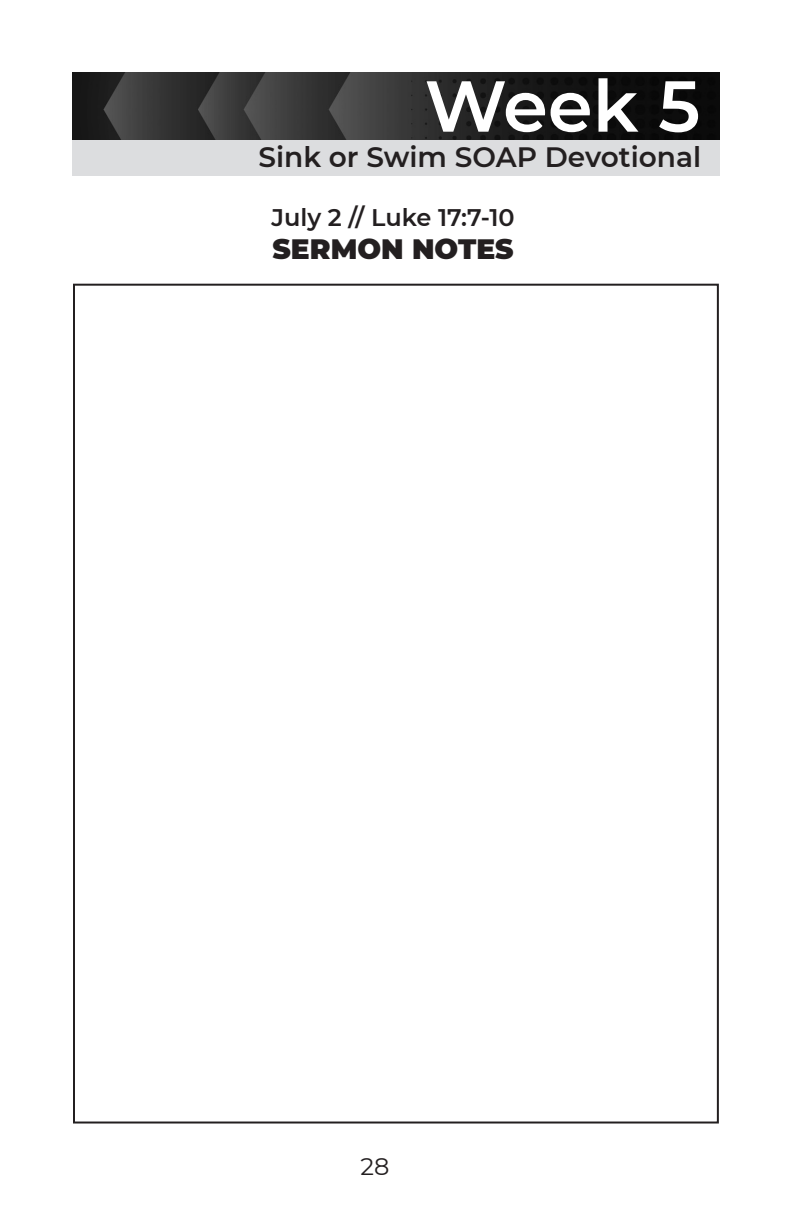
<style>
.page{position:relative;width:792px;height:1224px;background:#fff}
.page>*{position:absolute;margin:0;border:0;box-sizing:border-box;transform-origin:0 0}
.t1{font:600 72px "Montserrat";color:#fff}
.t2{font:600 28px "Montserrat";color:#231f20}
.t3{font:900 28px "Montserrat";color:#231f20}
.t4{font:600 24px "Montserrat";color:#231f20}
.t5{font:24px "Montserrat";color:#231f20}
</style>
<div class="page">
<img style="left:72px;top:72px;width:648px;height:68px">
<div style="left:72px;top:140px;width:648px;height:36px;background:#dcdddf"></div>
<p class="t1" style="left:425px;top:55px;width:277px">Week 5</p>
<p class="t2" style="left:259px;top:137px;width:444px">Sink or Swim SOAP Devotional</p>
<p class="t4" style="left:271px;top:200px;width:245px">July 2 // Luke 17:7-10</p>
<p class="t3" style="left:273px;top:228px;width:242px">SERMON NOTES</p>
<p class="t5" style="left:361px;top:1150px;width:30px">28</p>
</div>
